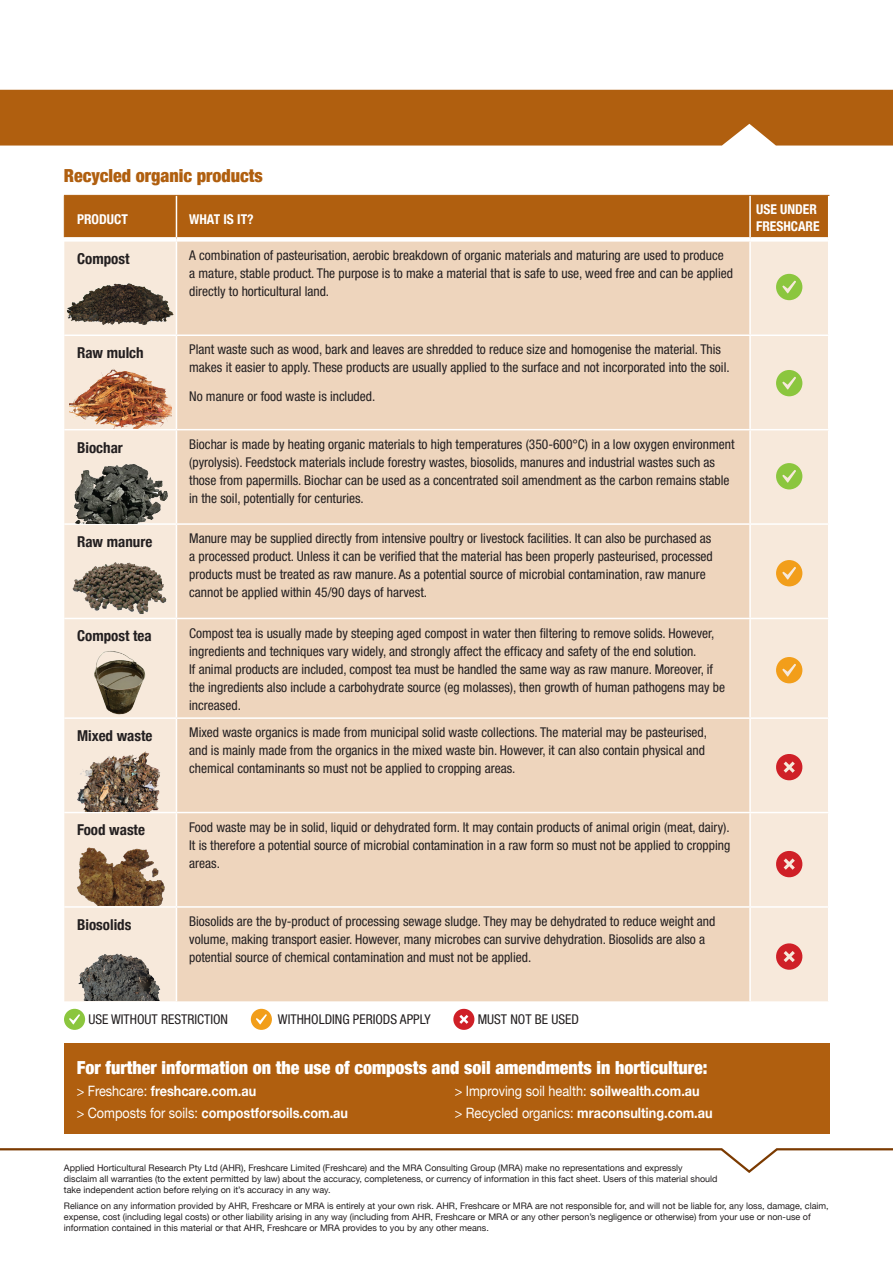
<style>
.page{position:relative;width:893px;height:1263px;background:#fff}
.page>*{position:absolute;margin:0;border:0;box-sizing:border-box;transform-origin:0 0}
.Sub_heading{font:900 condensed 18px "Helvetica Neue";color:#fff}
.Sub_heading-2{font:900 condensed 18px "Helvetica Neue";color:#b05f0f}
.Body_copy{font:700 condensed 15px "Helvetica Neue";color:#231f20}
.Key_messages{font:700 14.25px "Helvetica Neue";color:#fff;scale:.89 1}
.Key_messages-2{font:14.25px "Helvetica Neue";color:#fff;scale:.89 1}
.Body_copy-2{font:condensed 13.5px/18px "Helvetica Neue";color:#231f20}
.Body_copy-3{font:700 condensed 13.5px/16.5px "Helvetica Neue";color:#fff}
.t1{font:9px/11.2px "Helvetica Neue";color:#231f20}
.s1{font-weight:400}
.s2{font-weight:700}
</style>
<div class="page">
<div style="left:0;top:90px;width:893px;height:56px;background:#b05f0f"></div>
<svg style="left:0;top:1148px;width:893px;height:25px"></svg>
<div style="left:65px;top:196px;width:763px;height:41px;background:#b05f0f"></div>
<div style="left:64px;top:242px;width:764px;height:759px;background:#f7e9db"></div>
<div style="left:177px;top:242px;width:572px;height:759px;background:#eed5bd"></div>
<hr style="left:176px;top:196px;width:1px;height:41px;background:#fff">
<hr style="left:749px;top:196px;width:2px;height:41px;background:#fff">
<hr style="left:176px;top:242px;width:1px;height:92px;background:#fff">
<hr style="left:749px;top:242px;width:2px;height:92px;background:#fff">
<hr style="left:64px;top:334px;width:112px;height:2px;background:#fff">
<hr style="left:176px;top:334px;width:574px;height:2px;background:#fff">
<hr style="left:176px;top:336px;width:1px;height:93px;background:#fff">
<hr style="left:750px;top:334px;width:79px;height:2px;background:#fff">
<hr style="left:749px;top:336px;width:2px;height:93px;background:#fff">
<hr style="left:64px;top:429px;width:112px;height:1px;background:#fff">
<hr style="left:176px;top:429px;width:574px;height:1px;background:#fff">
<hr style="left:176px;top:430px;width:1px;height:93px;background:#fff">
<hr style="left:750px;top:429px;width:79px;height:1px;background:#fff">
<hr style="left:749px;top:430px;width:2px;height:93px;background:#fff">
<hr style="left:64px;top:523px;width:112px;height:2px;background:#fff">
<hr style="left:176px;top:523px;width:574px;height:2px;background:#fff">
<hr style="left:176px;top:525px;width:1px;height:93px;background:#fff">
<hr style="left:750px;top:523px;width:79px;height:2px;background:#fff">
<hr style="left:749px;top:525px;width:2px;height:93px;background:#fff">
<hr style="left:64px;top:618px;width:112px;height:1px;background:#fff">
<hr style="left:176px;top:618px;width:574px;height:1px;background:#fff">
<hr style="left:176px;top:619px;width:1px;height:98px;background:#fff">
<hr style="left:750px;top:618px;width:79px;height:1px;background:#fff">
<hr style="left:749px;top:619px;width:2px;height:98px;background:#fff">
<hr style="left:64px;top:717px;width:112px;height:2px;background:#fff">
<hr style="left:176px;top:717px;width:574px;height:2px;background:#fff">
<hr style="left:176px;top:719px;width:1px;height:93px;background:#fff">
<hr style="left:750px;top:717px;width:79px;height:2px;background:#fff">
<hr style="left:749px;top:719px;width:2px;height:93px;background:#fff">
<hr style="left:64px;top:812px;width:112px;height:1px;background:#fff">
<hr style="left:176px;top:812px;width:574px;height:1px;background:#fff">
<hr style="left:176px;top:813px;width:1px;height:93px;background:#fff">
<hr style="left:750px;top:812px;width:79px;height:1px;background:#fff">
<hr style="left:749px;top:813px;width:2px;height:93px;background:#fff">
<hr style="left:64px;top:906px;width:112px;height:2px;background:#fff">
<hr style="left:176px;top:906px;width:574px;height:2px;background:#fff">
<hr style="left:176px;top:908px;width:1px;height:93px;background:#fff">
<hr style="left:750px;top:906px;width:79px;height:2px;background:#fff">
<hr style="left:749px;top:908px;width:2px;height:93px;background:#fff">
<hr style="left:64px;top:195px;width:112px;height:1px;background:#b05f0f">
<hr style="left:64px;top:196px;width:1px;height:41px;background:#b05f0f">
<hr style="left:176px;top:195px;width:574px;height:1px;background:#b05f0f">
<hr style="left:750px;top:195px;width:79px;height:1px;background:#b05f0f">
<svg style="left:64px;top:1009px;width:21px;height:21px"></svg>
<svg style="left:251px;top:1009px;width:21px;height:21px"></svg>
<svg style="left:453px;top:1008px;width:22px;height:22px"></svg>
<svg style="left:776px;top:274px;width:26px;height:26px"></svg>
<svg style="left:776px;top:560px;width:26px;height:26px"></svg>
<svg style="left:776px;top:657px;width:26px;height:26px"></svg>
<svg style="left:776px;top:370px;width:26px;height:26px"></svg>
<svg style="left:776px;top:463px;width:26px;height:26px"></svg>
<svg style="left:775px;top:753px;width:29px;height:29px"></svg>
<svg style="left:775px;top:850px;width:29px;height:28px"></svg>
<svg style="left:775px;top:942px;width:29px;height:29px"></svg>
<img style="left:67px;top:281px;width:107px;height:44px">
<img style="left:70px;top:369px;width:101px;height:60px">
<img style="left:71px;top:461px;width:102px;height:62px">
<img style="left:70px;top:558px;width:101px;height:57px">
<img style="left:87px;top:649px;width:63px;height:68px">
<img style="left:71px;top:844px;width:96px;height:61px">
<img style="left:70px;top:947px;width:102px;height:54px">
<div style="left:64px;top:1043px;width:765px;height:90px;background:#b05f0f"></div>
<img style="left:68px;top:752px;width:102px;height:59px">
<p class="Sub_heading-2" style="left:64px;top:160px;width:201px">Recycled organic products</p>
<p class="Body_copy-3" style="left:77px;top:210px;width:52px">PRODUCT</p>
<p class="Body_copy-3" style="left:189px;top:210px;width:66px">WHAT IS IT?</p>
<p class="Body_copy-3" style="left:756px;top:200px;width:65px">USE UNDER<br>FRESHCARE</p>
<p class="Body_copy" style="left:77px;top:246px;width:54px">Compost</p>
<p class="Body_copy-2" style="left:189px;top:246px;width:545px">A combination of pasteurisation, aerobic breakdown of organic materials and maturing are used to produce a mature, stable product. The purpose is to make a material that is safe to use, weed free and can be applied directly to horticultural land.</p>
<p class="Body_copy" style="left:77px;top:340px;width:68px">Raw mulch</p>
<p class="Body_copy-2" style="left:189px;top:341px;width:542px">Plant waste such as wood, bark and leaves are shredded to reduce size and homogenise the material. This makes it easier to apply. These products are usually applied to the surface and not incorporated into the soil.</p>
<p class="Body_copy-2" style="left:189px;top:387px;width:188px">No manure or food waste is included.</p>
<p class="Body_copy" style="left:77px;top:435px;width:47px">Biochar</p>
<p class="Body_copy-2" style="left:189px;top:435px;width:547px">Biochar is made by heating organic materials to high temperatures (350-600°C) in a low oxygen environment (pyrolysis). Feedstock materials include forestry wastes, biosolids, manures and industrial wastes such as those from papermills. Biochar can be used as a concentrated soil amendment as the carbon remains stable in the soil, potentially for centuries.</p>
<p class="Body_copy" style="left:77px;top:529px;width:77px">Raw manure</p>
<p class="Body_copy-2" style="left:189px;top:529px;width:525px">Manure may be supplied directly from intensive poultry or livestock facilities. It can also be purchased as a processed product. Unless it can be verified that the material has been properly pasteurised, processed products must be treated as raw manure. As a potential source of microbial contamination, raw manure cannot be applied within 45/90 days of harvest.</p>
<p class="Body_copy" style="left:77px;top:624px;width:76px">Compost tea</p>
<p class="Body_copy-2" style="left:189px;top:624px;width:537px">Compost tea is usually made by steeping aged compost in water then filtering to remove solids. However, ingredients and techniques vary widely, and strongly affect the efficacy and safety of the end solution.<br>If animal products are included, compost tea must be handled the same way as raw manure. Moreover, if the ingredients also include a carbohydrate source (eg molasses), then growth of human pathogens may be increased.</p>
<p class="Body_copy" style="left:77px;top:723px;width:77px">Mixed waste</p>
<p class="Body_copy-2" style="left:189px;top:723px;width:519px">Mixed waste organics is made from municipal solid waste collections. The material may be pasteurised, and is mainly made from the organics in the mixed waste bin. However, it can also contain physical and chemical contaminants so must not be applied to cropping areas.</p>
<p class="Body_copy" style="left:77px;top:818px;width:69px">Food waste</p>
<p class="Body_copy-2" style="left:189px;top:818px;width:542px;text-align:justify">Food waste may be in solid, liquid or dehydrated form. It may contain products of animal origin (meat, dairy).<br>It is therefore a potential source of microbial contamination in a raw form so must not be applied to cropping areas.</p>
<p class="Body_copy" style="left:77px;top:912px;width:56px">Biosolids</p>
<p class="Body_copy-2" style="left:189px;top:912px;width:528px">Biosolids are the by-product of processing sewage sludge. They may be dehydrated to reduce weight and volume, making transport easier. However, many microbes can survive dehydration. Biosolids are also a potential source of chemical contamination and must not be applied.</p>
<p class="Body_copy-2" style="left:88px;top:1010px;width:141px">USE WITHOUT RESTRICTION</p>
<p class="Body_copy-2" style="left:278px;top:1010px;width:154px">WITHHOLDING PERIODS APPLY</p>
<p class="Body_copy-2" style="left:478px;top:1010px;width:103px">MUST NOT BE USED</p>
<p class="Sub_heading" style="left:77px;top:1052px;width:632px">For further information on the use of composts and soil amendments in horticulture:</p>
<p class="Key_messages" style="left:77px;top:1079px;width:203px"><span class="s1">&gt; Freshcare:</span> freshcare.com.au</p>
<p class="Key_messages-2" style="left:455px;top:1080px;width:277px">&gt; Improving soil health: <span class="s2">soilwealth.com.au</span></p>
<p class="Key_messages" style="left:77px;top:1102px;width:306px"><span class="s1">&gt; Composts for soils:</span> compostforsoils.com.au</p>
<p class="Key_messages" style="left:455px;top:1102px;width:291px"><span class="s1">&gt; Recycled organics:</span> mraconsulting.com.au</p>
<p class="t1" style="left:64px;top:1162px;width:655px">Applied Horticultural Research Pty Ltd (AHR), Freshcare Limited (Freshcare) and the MRA Consulting Group (MRA) make no representations and expressly disclaim all warranties (to the extent permitted by law) about the accuracy, completeness, or currency of information in this fact sheet. Users of this material should take independent action before relying on it’s accuracy in any way.</p>
<p class="t1" style="left:64px;top:1200px;width:766px">Reliance on any information provided by AHR, Freshcare or MRA is entirely at your own risk. AHR, Freshcare or MRA are not responsible for, and will not be liable for, any loss, damage, claim, expense, cost (including legal costs) or other liability arising in any way (including from AHR, Freshcare or MRA or any other person’s negligence or otherwise) from your use or non-use of information contained in this material or that AHR, Freshcare or MRA provides to you by any other means.</p>
</div>
